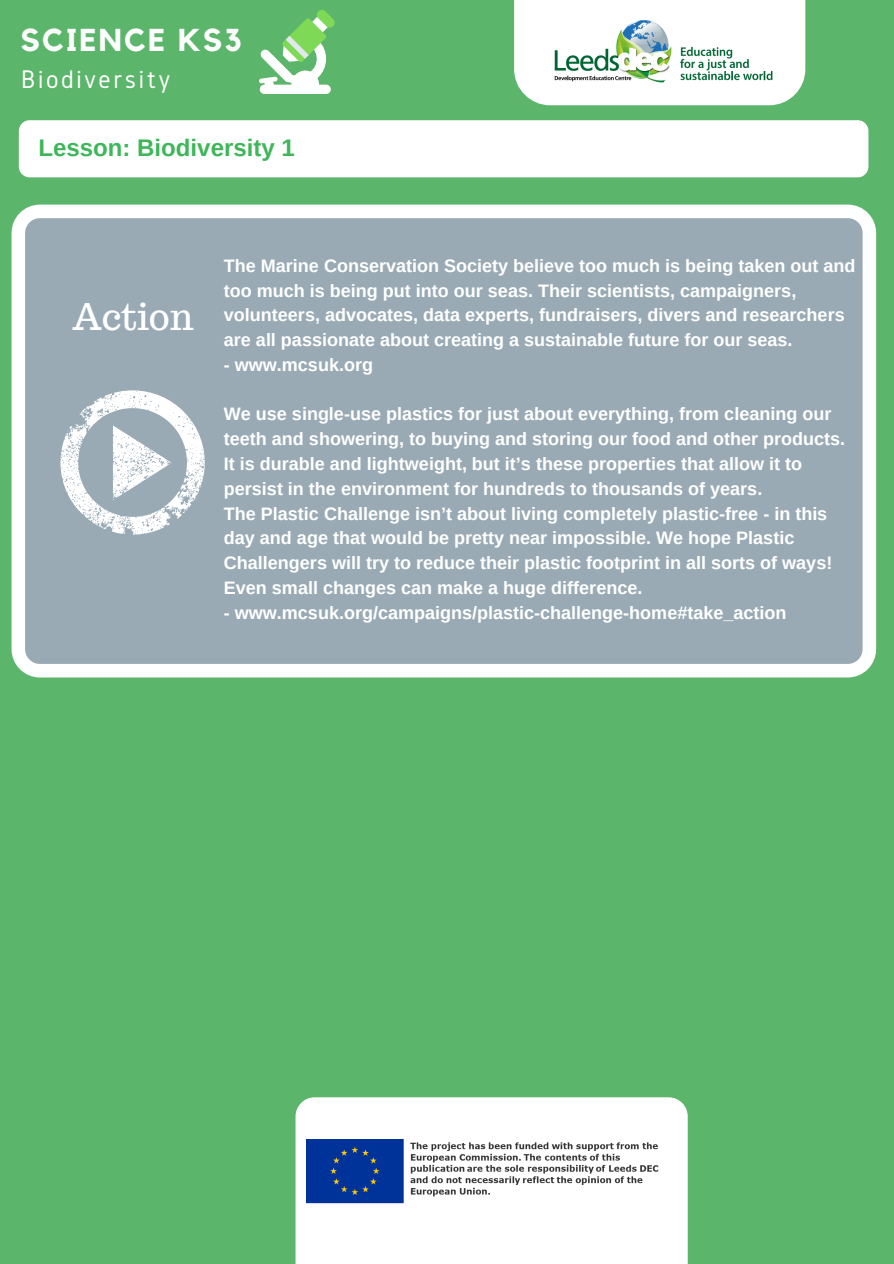
<style>
.page{position:relative;width:894px;height:1264px;background:#fff}
.page>*{position:absolute;margin:0;border:0;box-sizing:border-box;transform-origin:0 0}
.t1{font:36px "Trocchi";color:#fff}
.t2{font:700 31.5px "Kollektif";letter-spacing:.07em;color:#fff}
.t3{font:26.55px "Gidole";letter-spacing:.1em;color:#fff}
.t4{font:700 24px "Arimo";color:#3eb659}
.t5{font:700 18px/24.8px "Arimo";color:#fff}
</style>
<div class="page">
<div style="left:0;top:0;width:893px;height:1263px;background:#5bb56a"></div>
<div style="left:514px;top:0;width:291px;height:105px;background:#fff"></div>
<img style="left:545px;top:18px;width:234px;height:68px">
<svg style="left:259px;top:10px;width:76px;height:84px"></svg>
<svg style="left:12px;top:205px;width:863px;height:472px;background:#a1b1bb"></svg>
<svg style="left:60px;top:390px;width:145px;height:144px;background:#bec9cf"></svg>
<div style="left:19px;top:120px;width:849px;height:57px;background:#fff;border-radius:11px"></div>
<div style="left:295px;top:1097px;width:392px;height:166px;background:#fff"></div>
<img style="left:304px;top:1138px;width:357px;height:73px">
<h2 class="t2" style="left:20px;top:25px;width:223px">SCIENCE KS3</h2>
<h3 class="t3" style="left:21px;top:64px;width:150px">Biodiversity</h3>
<h3 class="t4" style="left:38px;top:134px;width:258px">Lesson: Biodiversity 1</h3>
<h1 class="t1" style="left:72px;top:294px;width:122px">Action</h1>
<p class="t5" style="left:224px;top:253px;width:632px">The Marine Conservation Society believe too much is being taken out and too much is being put into our seas. Their scientists, campaigners, volunteers, advocates, data experts, fundraisers, divers and researchers are all passionate about creating a sustainable future for our seas.</p>
<p class="t5" style="left:224px;top:352px;width:151px">- www.mcsuk.org</p>
<p class="t5" style="left:224px;top:402px;width:622px">We use single-use plastics for just about everything, from cleaning our teeth and showering, to buying and storing our food and other products.<br>It is durable and lightweight, but it’s these properties that allow it to persist in the environment for hundreds to thousands of years.<br>The Plastic Challenge isn’t about living completely plastic-free - in this day and age that would be pretty near impossible. We hope Plastic Challengers will try to reduce their plastic footprint in all sorts of ways!<br>Even small changes can make a huge difference.</p>
<p class="t5" style="left:224px;top:600px;width:564px">- www.mcsuk.org/campaigns/plastic-challenge-home#take_action</p>
</div>
